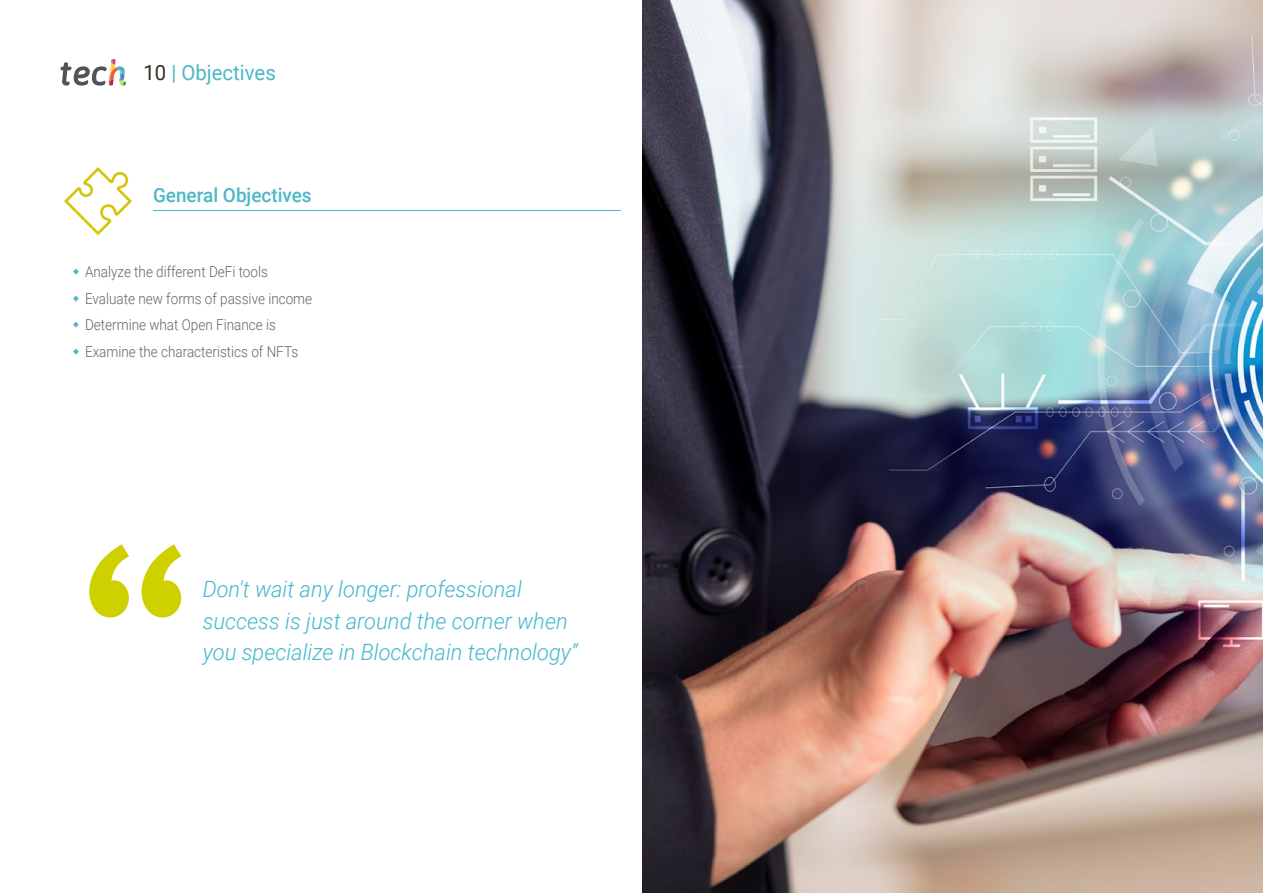
<style>
.page{position:relative;width:1263px;height:893px;background:#fff}
.page>*{position:absolute;margin:0;border:0;box-sizing:border-box;transform-origin:0 0}
.t1{font:italic 300 22.5px/31.5px "Roboto";color:#43b7cf}
.t2{font:21px "Roboto";color:#4db7c5}
.t3{font:500 19.5px "Roboto";color:#4db7c5}
.t4{font:300 15px/26.7px "Roboto";color:#61646a;scale:.9 1}
.s1{color:#312e20}
</style>
<div class="page">
<svg style="left:64px;top:167px;width:68px;height:68px"></svg>
<img style="left:642px;top:0;width:621px;height:893px">
<svg style="left:61px;top:59px;width:65px;height:27px"></svg>
<svg style="left:89px;top:544px;width:92px;height:73px"></svg>
<hr style="left:153px;top:210px;width:468px;height:1px;background:#4db7c5">
<h2 class="t2" style="left:144px;top:57px;width:134px"><span class="s1">10</span> | Objectives</h2>
<h3 class="t3" style="left:153px;top:182px;width:160px">General Objectives</h3>
<p class="t4" style="left:85px;top:258px;width:254px">Analyze the different DeFi tools Evaluate new forms of passive income Determine what Open Finance is Examine the characteristics of NFTs</p>
<h1 class="t1" style="left:203px;top:572px;width:377px">Don't wait any longer: professional success is just around the corner when you specialize in Blockchain technology”</h1>
</div>
